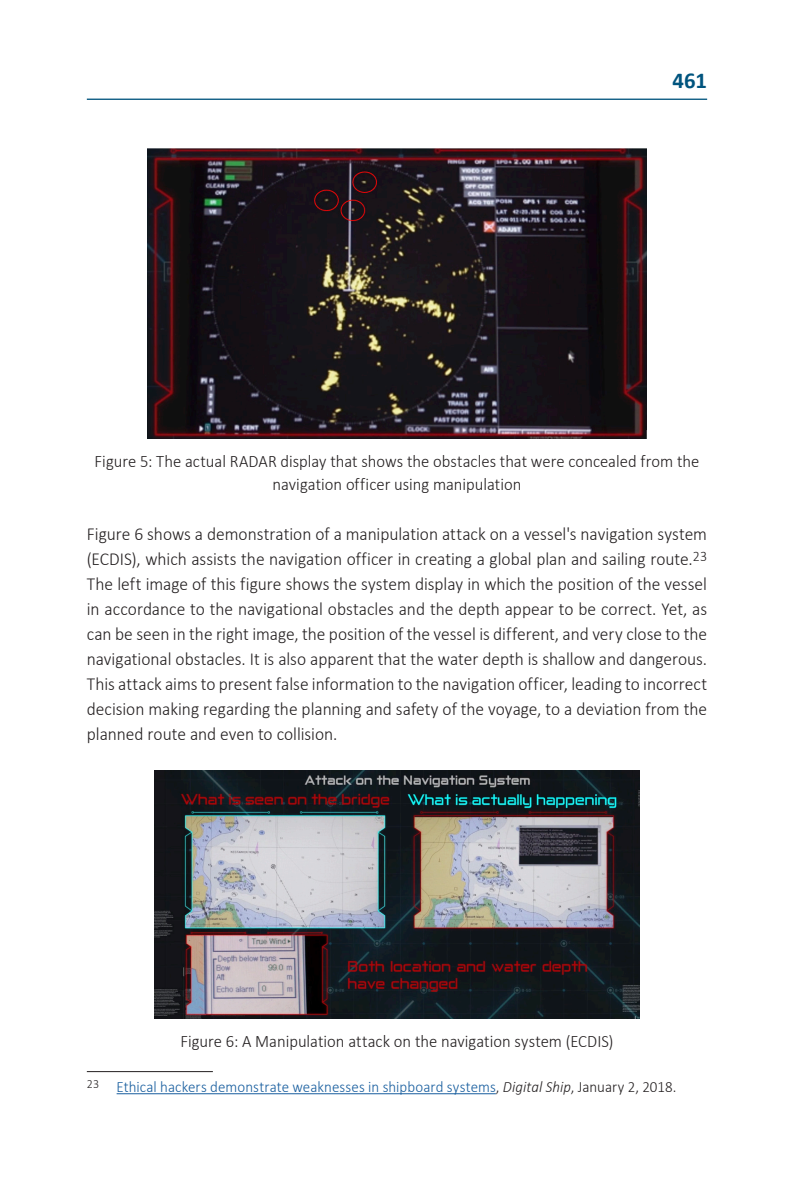
<style>
.page{position:relative;width:794px;height:1191px;background:#fff}
.page>*{position:absolute;margin:0;border:0;box-sizing:border-box;transform-origin:0 0}
.t1{font:700 22.75px "Calibri";color:#00547e}
.t2{font:300 18.38px/25px "Calibri";color:#231f20;text-align:justify;scale:.95 1}
.איור{font:300 17.5px/23.3px "Calibri";color:#231f20;text-align:center;scale:.95 1}
.הערת_שוליים{font:300 15.75px "Calibri";letter-spacing:.005em;color:#175d9e;scale:.95 1}
.s1{color:#231f20}
.s2{font-style:italic;color:#231f20}
</style>
<div class="page">
<hr style="left:87px;top:99px;width:620px;height:1px;background:#00547e">
<img style="left:148px;top:149px;width:498px;height:290px">
<img style="left:154px;top:771px;width:485px;height:247px">
<hr style="left:87px;top:1071px;width:126px;height:1px;background:#231f20">
<hr style="left:117px;top:1093px;width:379px;height:1px;background:#175d9e">
<p class="t1" style="left:672px;top:64px;width:36px">461</p>
<p class="איור" style="left:95px;top:449px;width:638px">Figure 5: The actual RADAR display that shows the obstacles that were concealed from the navigation officer using manipulation</p>
<p class="t2" style="left:87px;top:521px;width:654px">Figure 6 shows a demonstration of a manipulation attack on a vessel's navigation system (ECDIS), which assists the navigation officer in creating a global plan and sailing route.<sup>23<br></sup>The left image of this figure shows the system display in which the position of the vessel in accordance to the navigational obstacles and the depth appear to be correct. Yet, as can be seen in the right image, the position of the vessel is different, and very close to the navigational obstacles. It is also apparent that the water depth is shallow and dangerous.<br>This attack aims to present false information to the navigation officer, leading to incorrect decision making regarding the planning and safety of the voyage, to a deviation from the planned route and even to collision.</p>
<p class="איור" style="left:180px;top:1029px;width:457px">Figure 6: A Manipulation attack on the navigation system (ECDIS)</p>
<p class="הערת_שוליים" style="left:87px;top:1076px;width:622px"><sup>23</sup> Ethical hackers demonstrate weaknesses in shipboard systems<span class="s1">,</span> <span class="s2">Digital Ship</span><span class="s1">, January 2, 2018.</span></p>
</div>
